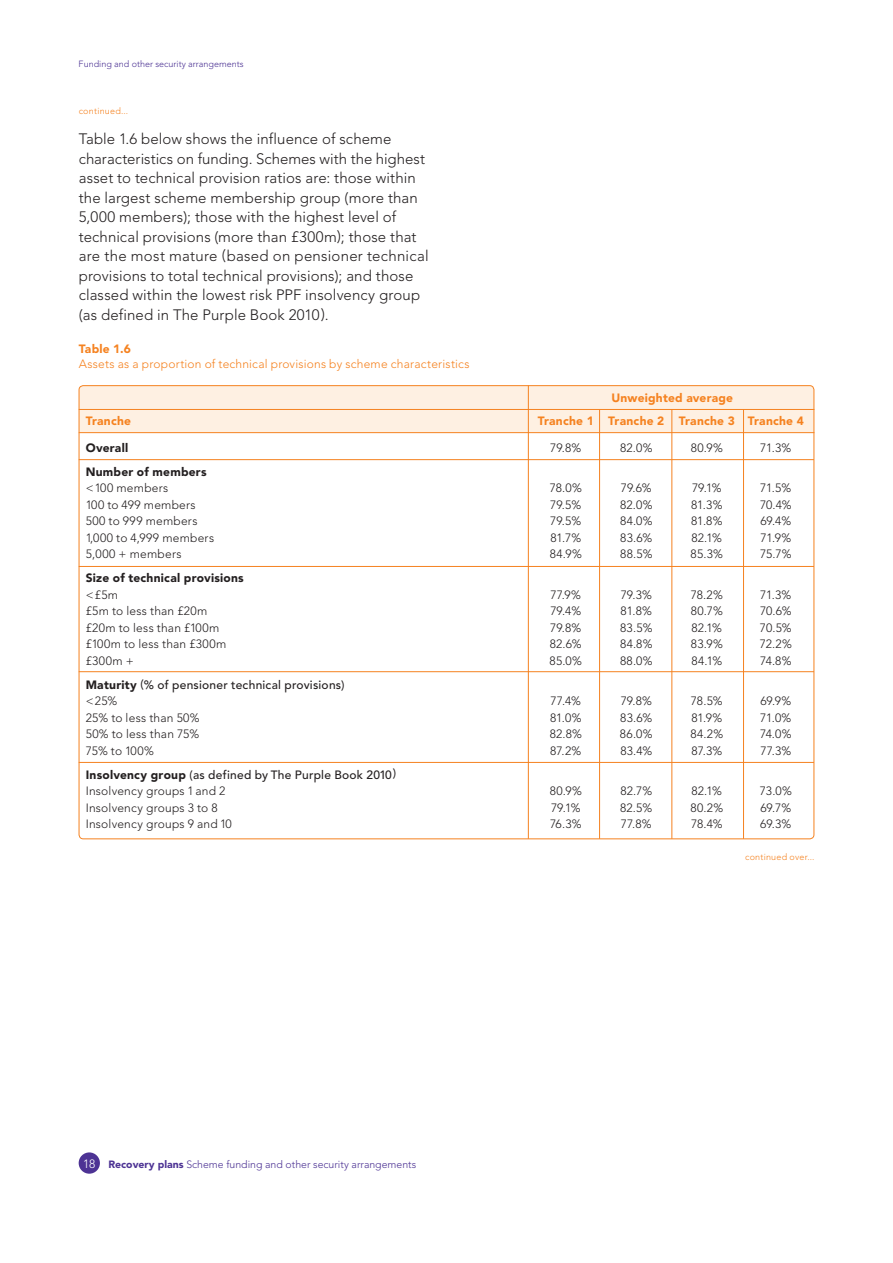
<style>
.page{position:relative;width:893px;height:1263px;background:#fff}
.page>*{position:absolute;margin:0;border:0;box-sizing:border-box;transform-origin:0 0}
.t1{font:300 15px/19.5px "Avenir LT Std";letter-spacing:.005em;color:#231f20}
.t2{font:300 12px "Avenir LT Std";letter-spacing:.02em;color:#231f20}
.t3{font:500 12px "Avenir LT Std";letter-spacing:.02em;color:#231f20}
.t4{font:900 12px "Avenir LT Std";letter-spacing:.02em;color:#f58220}
.t5{font:300 12px "Avenir LT Std";letter-spacing:.015em;color:#f58220}
.t6{font:900 12px "Avenir LT Std";letter-spacing:.02em;color:#231f20}
.t7{font:300 10.5px "Avenir LT Std";color:#4d3394}
.t8{font:300 9px "Avenir LT Std";color:#4d3394}
.t9{font:300 9px "Avenir LT Std";letter-spacing:.025em;color:#f58220}
.s1{font-weight:900}
.s2{font-size:12px;color:#fff}
</style>
<div class="page">
<div style="left:79px;top:386px;width:735px;height:46px;background:#fef0e2"></div>
<hr style="left:79px;top:432px;width:735px;height:1px;background:#f58220">
<hr style="left:599px;top:409px;width:1px;height:430px;background:#f58220">
<hr style="left:671px;top:409px;width:1px;height:430px;background:#f58220">
<hr style="left:743px;top:409px;width:1px;height:430px;background:#f58220">
<hr style="left:528px;top:385px;width:1px;height:454px;background:#f58220">
<hr style="left:79px;top:566px;width:735px;height:1px;background:#f58220">
<hr style="left:79px;top:762px;width:735px;height:1px;background:#f58220">
<hr style="left:79px;top:671px;width:735px;height:1px;background:#f58220">
<hr style="left:79px;top:409px;width:735px;height:1px;background:#f58220">
<hr style="left:79px;top:459px;width:735px;height:1px;background:#f58220">
<div style="left:79px;top:1152px;width:21px;height:22px;background:#4d3394;border-radius:50%"></div>
<p class="t8" style="left:79px;top:59px;width:166px">Funding and other security arrangements</p>
<p class="t9" style="left:79px;top:106px;width:51px">continued...</p>
<p class="t1" style="left:79px;top:129px;width:351px">Table 1.6 below shows the influence of scheme characteristics on funding. Schemes with the highest asset to technical provision ratios are: those within the largest scheme membership group (more than 5,000 members); those with the highest level of technical provisions (more than £300m); those that are the most mature (based on pensioner technical provisions to total technical provisions); and those classed within the lowest risk PPF insolvency group (as defined in The Purple Book 2010 ).</p>
<p class="t4" style="left:79px;top:342px;width:54px">Table 1.6</p>
<p class="t5" style="left:79px;top:357px;width:393px">Assets as a propor tion of technical provisions by scheme characteristics</p>
<p class="t4" style="left:611px;top:390px;width:123px">Unweighted average</p>
<p class="t4" style="left:86px;top:413px;width:47px">Tranche</p>
<p class="t4" style="left:538px;top:413px;width:58px">Tranche 1</p>
<p class="t4" style="left:608px;top:413px;width:58px">Tranche 2</p>
<p class="t4" style="left:679px;top:413px;width:58px">Tranche 3</p>
<p class="t4" style="left:748px;top:413px;width:58px">Tranche 4</p>
<p class="t6" style="left:86px;top:440px;width:44px">Overall</p>
<p class="t2" style="left:550px;top:441px;width:33px">79.8%</p>
<p class="t2" style="left:620px;top:441px;width:34px">82.0%</p>
<p class="t2" style="left:691px;top:441px;width:34px">80.9%</p>
<p class="t2" style="left:760px;top:441px;width:33px">71.3%</p>
<p class="t6" style="left:86px;top:464px;width:122px">Number of members</p>
<p class="t2" style="left:86px;top:481px;width:84px">&lt; 100 members</p>
<p class="t2" style="left:550px;top:481px;width:34px">78.0%</p>
<p class="t2" style="left:621px;top:481px;width:32px">79.6%</p>
<p class="t2" style="left:692px;top:481px;width:31px">79.1%</p>
<p class="t2" style="left:760px;top:481px;width:33px">71.5%</p>
<p class="t2" style="left:86px;top:498px;width:111px">100 to 499 members</p>
<p class="t2" style="left:550px;top:498px;width:33px">79.5%</p>
<p class="t2" style="left:620px;top:498px;width:34px">82.0%</p>
<p class="t2" style="left:691px;top:498px;width:33px">81.3%</p>
<p class="t2" style="left:760px;top:498px;width:33px">70.4%</p>
<p class="t2" style="left:86px;top:514px;width:113px">50 0 to 999 members</p>
<p class="t2" style="left:550px;top:514px;width:33px">79.5%</p>
<p class="t2" style="left:620px;top:514px;width:34px">84.0%</p>
<p class="t2" style="left:691px;top:514px;width:33px">81.8%</p>
<p class="t2" style="left:760px;top:514px;width:32px">69.4%</p>
<p class="t2" style="left:86px;top:531px;width:130px">1,0 0 0 to 4,999 members</p>
<p class="t2" style="left:550px;top:531px;width:32px">81.7%</p>
<p class="t2" style="left:620px;top:531px;width:33px">83.6%</p>
<p class="t2" style="left:692px;top:531px;width:32px">82.1%</p>
<p class="t2" style="left:760px;top:531px;width:32px">71.9%</p>
<p class="t2" style="left:86px;top:547px;width:97px">5,0 0 0 + members</p>
<p class="t2" style="left:550px;top:547px;width:33px">84.9%</p>
<p class="t2" style="left:620px;top:547px;width:34px">88.5%</p>
<p class="t2" style="left:691px;top:547px;width:34px">85.3%</p>
<p class="t2" style="left:760px;top:547px;width:33px">75.7%</p>
<p class="t6" style="left:86px;top:571px;width:160px">Size of technical provisions</p>
<p class="t2" style="left:86px;top:587px;width:34px">&lt; £5m</p>
<p class="t2" style="left:551px;top:587px;width:32px">77.9%</p>
<p class="t2" style="left:621px;top:587px;width:33px">79.3%</p>
<p class="t2" style="left:691px;top:587px;width:34px">78.2%</p>
<p class="t2" style="left:760px;top:587px;width:33px">71.3%</p>
<p class="t2" style="left:86px;top:604px;width:123px">£5m to less than £20m</p>
<p class="t2" style="left:550px;top:604px;width:32px">79.4%</p>
<p class="t2" style="left:621px;top:604px;width:33px">81.8%</p>
<p class="t2" style="left:691px;top:604px;width:34px">80.7%</p>
<p class="t2" style="left:760px;top:604px;width:33px">70.6%</p>
<p class="t2" style="left:86px;top:620px;width:135px">£20m to less than £10 0m</p>
<p class="t2" style="left:550px;top:620px;width:33px">79.8%</p>
<p class="t2" style="left:620px;top:620px;width:34px">83.5%</p>
<p class="t2" style="left:692px;top:620px;width:32px">82.1%</p>
<p class="t2" style="left:760px;top:620px;width:33px">70.5%</p>
<p class="t2" style="left:86px;top:637px;width:142px">£10 0m to less than £30 0m</p>
<p class="t2" style="left:550px;top:637px;width:33px">82.6%</p>
<p class="t2" style="left:620px;top:637px;width:34px">84.8%</p>
<p class="t2" style="left:691px;top:637px;width:33px">83.9%</p>
<p class="t2" style="left:760px;top:637px;width:34px">72.2%</p>
<p class="t2" style="left:86px;top:653px;width:50px">£300m +</p>
<p class="t2" style="left:550px;top:653px;width:34px">85.0%</p>
<p class="t2" style="left:620px;top:653px;width:34px">88.0%</p>
<p class="t2" style="left:691px;top:653px;width:32px">84.1%</p>
<p class="t2" style="left:760px;top:653px;width:33px">74.8%</p>
<p class="t3" style="left:86px;top:677px;width:260px"><span class="s1">Maturity</span> (% of pensioner technical provisions)</p>
<p class="t2" style="left:86px;top:694px;width:33px">&lt; 25%</p>
<p class="t2" style="left:551px;top:694px;width:32px">77.4%</p>
<p class="t2" style="left:621px;top:694px;width:33px">79.8%</p>
<p class="t2" style="left:691px;top:694px;width:33px">78.5%</p>
<p class="t2" style="left:760px;top:694px;width:32px">69.9%</p>
<p class="t2" style="left:86px;top:710px;width:115px">25% to less than 50%</p>
<p class="t2" style="left:550px;top:710px;width:33px">81.0%</p>
<p class="t2" style="left:620px;top:710px;width:33px">83.6%</p>
<p class="t2" style="left:691px;top:710px;width:32px">81.9%</p>
<p class="t2" style="left:760px;top:710px;width:33px">71.0%</p>
<p class="t2" style="left:86px;top:727px;width:115px">50% to less than 75%</p>
<p class="t2" style="left:550px;top:727px;width:34px">82.8%</p>
<p class="t2" style="left:620px;top:727px;width:34px">86.0%</p>
<p class="t2" style="left:690px;top:727px;width:34px">84.2%</p>
<p class="t2" style="left:760px;top:727px;width:33px">74.0%</p>
<p class="t2" style="left:86px;top:743px;width:70px">75% to 10 0%</p>
<p class="t2" style="left:550px;top:743px;width:33px">87.2%</p>
<p class="t2" style="left:620px;top:743px;width:33px">83.4%</p>
<p class="t2" style="left:691px;top:743px;width:32px">87.3%</p>
<p class="t2" style="left:760px;top:743px;width:32px">77.3%</p>
<p class="t3" style="left:86px;top:767px;width:312px"><span class="s1">Insolvency group</span> (as defined by The Purple Book 2010 )</p>
<p class="t2" style="left:86px;top:784px;width:141px">Insolvency groups 1 and 2</p>
<p class="t2" style="left:550px;top:784px;width:34px">80.9%</p>
<p class="t2" style="left:620px;top:784px;width:33px">82.7%</p>
<p class="t2" style="left:692px;top:784px;width:32px">82.1%</p>
<p class="t2" style="left:760px;top:784px;width:34px">73.0%</p>
<p class="t2" style="left:86px;top:800px;width:134px">Insolvency groups 3 to 8</p>
<p class="t2" style="left:551px;top:800px;width:31px">79.1%</p>
<p class="t2" style="left:620px;top:800px;width:34px">82.5%</p>
<p class="t2" style="left:690px;top:800px;width:34px">80.2%</p>
<p class="t2" style="left:760px;top:800px;width:32px">69.7%</p>
<p class="t2" style="left:86px;top:817px;width:148px">Insolvency groups 9 and 10</p>
<p class="t2" style="left:550px;top:817px;width:33px">76.3%</p>
<p class="t2" style="left:621px;top:817px;width:32px">77.8%</p>
<p class="t2" style="left:691px;top:817px;width:33px">78.4%</p>
<p class="t2" style="left:760px;top:817px;width:33px">69.3%</p>
<p class="t7" style="left:83px;top:1158px;width:334px"><span class="s2">18</span> <span class="s1">Recovery plans</span> Scheme funding and other security arrangements</p>
<p class="t9" style="left:745px;top:852px;width:71px">continued over...</p>
</div>
